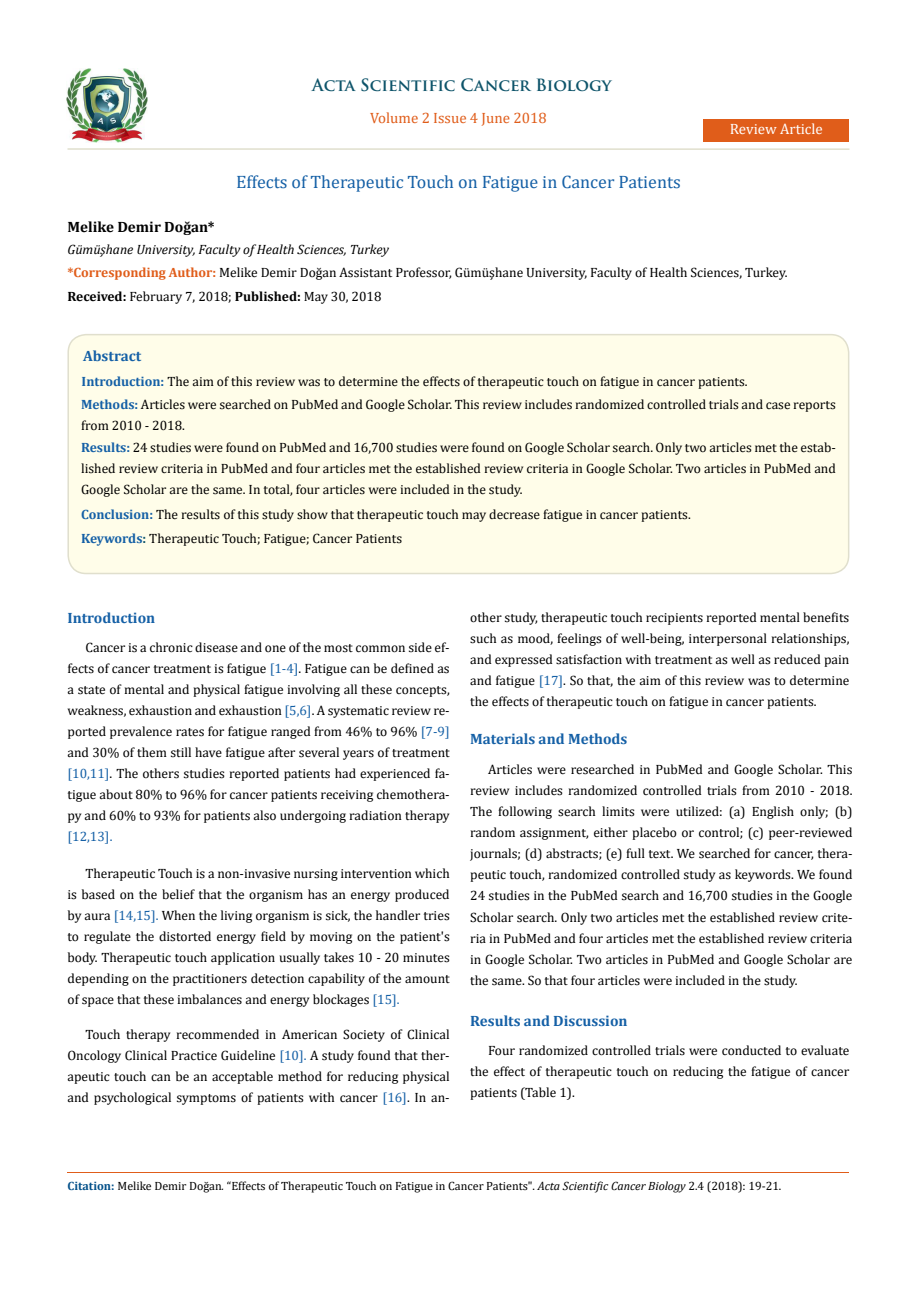
<style>
.page{position:relative;width:917px;height:1316px;background:#fff}
.page>*{position:absolute;margin:0;border:0;box-sizing:border-box;transform-origin:0 0}
.t1{font:18px "Cambria";color:#1560a6}
.t2{font:700 16.5px "Trajan Pro";color:#0e546a}
.t3{font:700 15px "Cambria";color:#1560a6}
.t4{font:15px "Cambria";color:#e05d1a}
.t5{font:700 15px "Cambria";color:#000}
.t6{font:15px "Cambria";color:#fff}
.t7{font:13.5px/21px "Cambria";color:#000;text-align:justify}
.t8{font:13.5px "Cambria";color:#1560a6}
.t9{font:12px "Cambria";color:#000}
.s1{font-style:italic}
.s2{font-weight:700;color:#e05d1a}
.s3{font-weight:700}
.s4{font-weight:700;color:#1560a6}
.s5{font-weight:700;color:#0e546a}
.s6{color:#1560a6}
.s7{font-weight:700;color:#035089}
</style>
<div class="page">
<img style="left:67px;top:68px;width:80px;height:74px">
<div style="left:703px;top:119px;width:146px;height:23px;background:#e05d1a"></div>
<div style="left:68px;top:334px;width:780px;height:239px;background:#fffde9;border-radius:18px"></div>
<div style="left:67px;top:334px;width:782px;height:240px;border:2px solid #e0dfcd;border-radius:18px"></div>
<hr style="left:67px;top:1172px;width:782px;height:1px;background:#e05d1a">
<hr style="left:67px;top:148px;width:782px;height:2px;background:#e0dfcd">
<p class="t2" style="left:312px;top:74px;width:301px">Acta Scientific Cancer Biology</p>
<p class="t4" style="left:370px;top:109px;width:178px">Volume 2 Issue 4 June 2018</p>
<h1 class="t1" style="left:236px;top:171px;width:446px">Effects of Therapeutic Touch on Fatigue in Cancer Patients</h1>
<p class="t6" style="left:730px;top:120px;width:94px">Review Article</p>
<p class="t5" style="left:67px;top:216px;width:149px">Melike Demir Doğan*</p>
<p class="t7" style="left:67px;top:238px;width:721px;line-height:22.8px"><span class="s1">Gümüşhane University, Faculty of Health Sciences, Turkey<br></span><span class="s2">*Corresponding Author:</span> Melike Demir Doğan Assistant Professor, Gümüşhane University, Faculty of Health Sciences, Turkey.</p>
<p class="t7" style="left:67px;top:286px;width:315px"><span class="s3">Received:</span> February 7, 2018; <span class="s3">Published:</span> May 30, 2018</p>
<p class="t3" style="left:83px;top:345px;width:60px">Abstract</p>
<p class="t7" style="left:82px;top:370px;width:667px"><span class="s4">Introduction:</span> The aim of this review was to determine the effects of therapeutic touch on fatigue in cancer patients.</p>
<p class="t7" style="left:81px;top:393px;width:756px;text-align:left"><span class="s4">Methods:</span> Articles were searched on PubMed and Google Scholar. This review includes randomized controlled trials and case reports from 2010 - 2018.<br><span class="s4">Results:</span> 24 studies were found on PubMed and 16,700 studies were found on Google Scholar search. Only two articles met the estab&shy;lished review criteria in PubMed and four articles met the established review criteria in Google Scholar. Two articles in PubMed and Google Scholar are the same. In total, four articles were included in the study.</p>
<p class="t7" style="left:81px;top:504px;width:611px"><span class="s4">Conclusion:</span> The results of this study show that therapeutic touch may decrease fatigue in cancer patients.</p>
<p class="t7" style="left:81px;top:528px;width:323px"><span class="s4">Keywords</span><span class="s5">:</span> Therapeutic Touch; Fatigue; Cancer Patients</p>
<p class="t3" style="left:67px;top:607px;width:89px">Introduction</p>
<p class="t7" style="left:67px;top:637px;width:384px;text-indent:18px">Cancer is a chronic disease and one of the most common side ef&shy;fects of cancer treatment is fatigue <span class="s6">[1-4]</span>. Fatigue can be defined as a state of mental and physical fatigue involving all these concepts, weakness, exhaustion and exhaustion <span class="s6">[5,6]</span>. A systematic review re&shy;ported prevalence rates for fatigue ranged from 46% to 96% <span class="s6">[7-9] </span>and 30% of them still have fatigue after several years of treatment <span class="s6">[10,11]</span>. The others studies reported patients had experienced fa&shy;tigue about 80% to 96% for cancer patients receiving chemothera&shy;py and 60% to 93% for patients also undergoing radiation therapy</p>
<p class="t8" style="left:67px;top:828px;width:46px">[12,13].</p>
<p class="t7" style="left:67px;top:863px;width:384px;text-indent:18px">Therapeutic Touch is a non-invasive nursing intervention which is based on the belief that the organism has an energy produced by aura <span class="s6">[14,15].</span> When the living organism is sick, the handler tries to regulate the distorted energy field by moving on the patient's body. Therapeutic touch application usually takes 10 - 20 minutes depending on the practitioners detection capability of the amount of space that these imbalances and energy blockages <span class="s6">[15].</span></p>
<p class="t7" style="left:67px;top:1023px;width:384px;text-indent:18px">Touch therapy recommended in American Society of Clinical Oncology Clinical Practice Guideline <span class="s6">[10].</span> A study found that ther&shy;apeutic touch can be an acceptable method for reducing physical and psychological symptoms of patients with cancer <span class="s6">[16]</span>. In an-</p>
<p class="t7" style="left:470px;top:606px;width:381px">other study, therapeutic touch recipients reported mental benefits such as mood, feelings of well-being, interpersonal relationships, and expressed satisfaction with treatment as well as reduced pain and fatigue <span class="s6">[17]</span>. So that, the aim of this review was to determine the effects of therapeutic touch on fatigue in cancer patients.</p>
<p class="t3" style="left:470px;top:728px;width:159px">Materials and Methods</p>
<p class="t7" style="left:470px;top:759px;width:384px;text-indent:18px">Articles were researched in PubMed and Google Scholar. This review includes randomized controlled trials from 2010 - 2018.<br>The following search limits were utilized: (a) English only; (b) random assignment, either placebo or control; (c) peer-reviewed journals; (d) abstracts; (e) full text. We searched for cancer, thera&shy;peutic touch, randomized controlled study as keywords. We found 24 studies in the PubMed search and 16,700 studies in the Google Scholar search. Only two articles met the established review crite&shy;ria in PubMed and four articles met the established review criteria in Google Scholar. Two articles in PubMed and Google Scholar are the same. So that four articles were included in the study.</p>
<p class="t3" style="left:470px;top:1010px;width:159px">Results and Discussion</p>
<p class="t7" style="left:470px;top:1039px;width:381px;text-indent:18px">Four randomized controlled trials were conducted to evaluate the effect of therapeutic touch on reducing the fatigue of cancer patients (Table 1).</p>
<p class="t9" style="left:67px;top:1179px;width:715px"><span class="s7">Citation:</span> Melike Demir Doğan<span class="s1">.</span> “Effects of Therapeutic Touch on Fatigue in Cancer Patients". <span class="s1">Acta Scientific Cancer Biology</span> 2.4 (2018): 19-21.</p>
</div>
